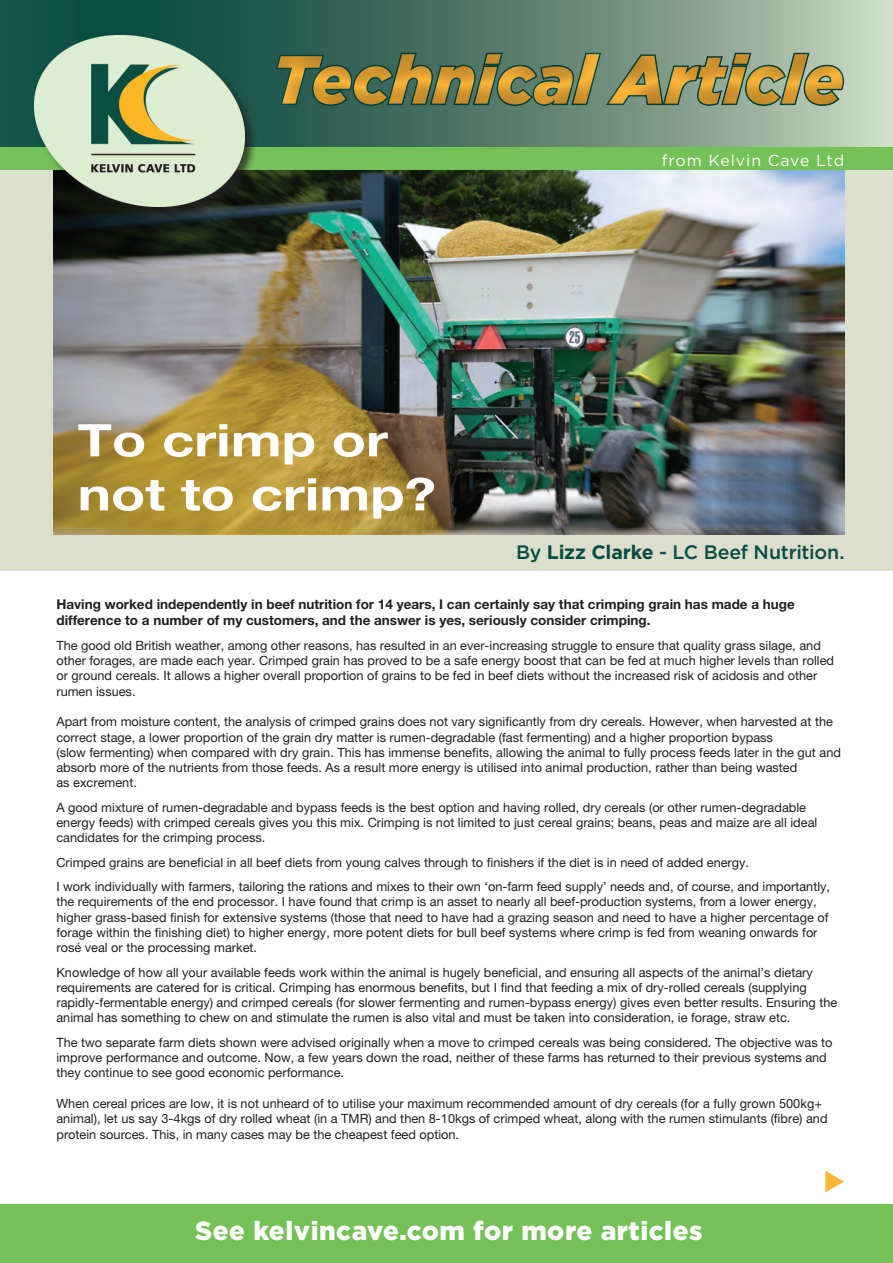
<style>
.page{position:relative;width:893px;height:1263px;background:#fff}
.page>*{position:absolute;margin:0;border:0;box-sizing:border-box;transform-origin:0 0}
.t1{font:italic 900 67.65px "Gotham";color:#fcb539}
.t2{font:700 45px "Helvetica Neue LT Pro";color:#fff;scale:1.25 1}
.t3{font:900 26.25px "Gotham";letter-spacing:.02em;color:#fff}
.t4{font:500 19.5px "Gotham";letter-spacing:-.015em;color:#094d42}
.t5{font:15.9px "Gotham";letter-spacing:.06em;color:#fff}
.t6{font:700 13.5px/16.2px "Helvetica Neue LT Pro";color:#231f20}
.t7{font:12.75px/15.3px "Helvetica Neue LT Pro";color:#231f20}
.s1{font-weight:700}
</style>
<div class="page">
<div style="left:0;top:164px;width:893px;height:406px;background:#dddfcd"></div>
<img style="left:53px;top:171px;width:792px;height:363px">
<svg style="left:0;top:0;width:893px;height:148px;background:#55806f"></svg>
<div style="left:0;top:148px;width:893px;height:22px;background:#73c157"></div>
<div style="left:34px;top:35px;width:223px;height:183px;background:#231f20;opacity:.75"></div>
<img style="left:34px;top:35px;width:210px;height:171px">
<div style="left:248px;top:26px;width:624px;height:111px;background:#231f20;opacity:.33"></div>
<div style="left:0;top:1204px;width:893px;height:59px;background:#73c157"></div>
<svg style="left:825px;top:1171px;width:19px;height:21px"></svg>
<h1 class="t1" style="left:272px;top:33px;width:573px">Technical Article</h1>
<p class="t5" style="left:662px;top:150px;width:184px">from Kelvin Cave Ltd</p>
<p class="t2" style="left:78px;top:412px;width:250px">To crimp or</p>
<p class="t2" style="left:78px;top:466px;width:288px">not to crimp?</p>
<p class="t4" style="left:516px;top:539px;width:330px">By <span class="s1">Lizz Clarke</span> - LC Beef Nutrition.</p>
<p class="t6" style="left:56px;top:596px;width:740px">Having worked independently in beef nutrition for 14 years, I can certainly say that crimping grain has made a huge difference to a number of my customers, and the answer is yes, seriously consider crimping.</p>
<p class="t7" style="left:56px;top:637px;width:779px">The good old British weather, among other reasons, has resulted in an ever-increasing struggle to ensure that quality grass silage, and other forages, are made each year. Crimped grain has proved to be a safe energy boost that can be fed at much higher levels than rolled or ground cereals. It allows a higher overall proportion of grains to be fed in beef diets without the increased risk of acidosis and other rumen issues.</p>
<p class="t7" style="left:56px;top:714px;width:778px">Apart from moisture content, the analysis of crimped grains does not vary significantly from dry cereals. However, when harvested at the correct stage, a lower proportion of the grain dry matter is rumen-degradable (fast fermenting) and a higher proportion bypass</p>
<p class="t7" style="left:56px;top:744px;width:786px">(slow fermenting) when compared with dry grain. This has immense benefits, allowing the animal to fully process feeds later in the gut and absorb more of the nutrients from those feeds. As a result more energy is utilised into animal production, rather than being wasted<br>as excrement.</p>
<p class="t7" style="left:56px;top:799px;width:762px">A good mixture of rumen-degradable and bypass feeds is the best option and having rolled, dry cereals (or other rumen-degradable energy feeds) with crimped cereals gives you this mix. Crimping is not limited to just cereal grains; beans, peas and maize are all ideal candidates for the crimping process.</p>
<p class="t7" style="left:56px;top:854px;width:694px">Crimped grains are beneficial in all beef diets from young calves through to finishers if the diet is in need of added energy.</p>
<p class="t7" style="left:56px;top:879px;width:775px">I work individually with farmers, tailoring the rations and mixes to their own ‘on-farm feed supply’ needs and, of course, and importantly, the requirements of the end processor. I have found that crimp is an asset to nearly all beef-production systems, from a lower energy, higher grass-based finish for extensive systems (those that need to have had a grazing season and need to have a higher percentage of forage within the finishing diet) to higher energy, more potent diets for bull beef systems where crimp is fed from weaning onwards for rosé veal or the processing market.</p>
<p class="t7" style="left:56px;top:964px;width:782px">Knowledge of how all your available feeds work within the animal is hugely beneficial, and ensuring all aspects of the animal’s dietary requirements are catered for is critical. Crimping has enormous benefits, but I find that feeding a mix of dry-rolled cereals (supplying rapidly-fermentable energy) and crimped cereals (for slower fermenting and rumen-bypass energy) gives even better results. Ensuring the animal has something to chew on and stimulate the rumen is also vital and must be taken into consideration, ie forage, straw etc.</p>
<p class="t7" style="left:56px;top:1034px;width:778px">The two separate farm diets shown were advised originally when a move to crimped cereals was being considered. The objective was to improve performance and outcome. Now, a few years down the road, neither of these farms has returned to their previous systems and they continue to see good economic performance.</p>
<p class="t7" style="left:56px;top:1095px;width:773px">When cereal prices are low, it is not unheard of to utilise your maximum recommended amount of dry cereals (for a fully grown 500kg+ animal), let us say 3-4kgs of dry rolled wheat (in a TMR) and then 8-10kgs of crimped wheat, along with the rumen stimulants (fibre) and protein sources. This, in many cases may be the cheapest feed option.</p>
<p class="t3" style="left:195px;top:1213px;width:509px">See kelvincave.com for more articles</p>
</div>
